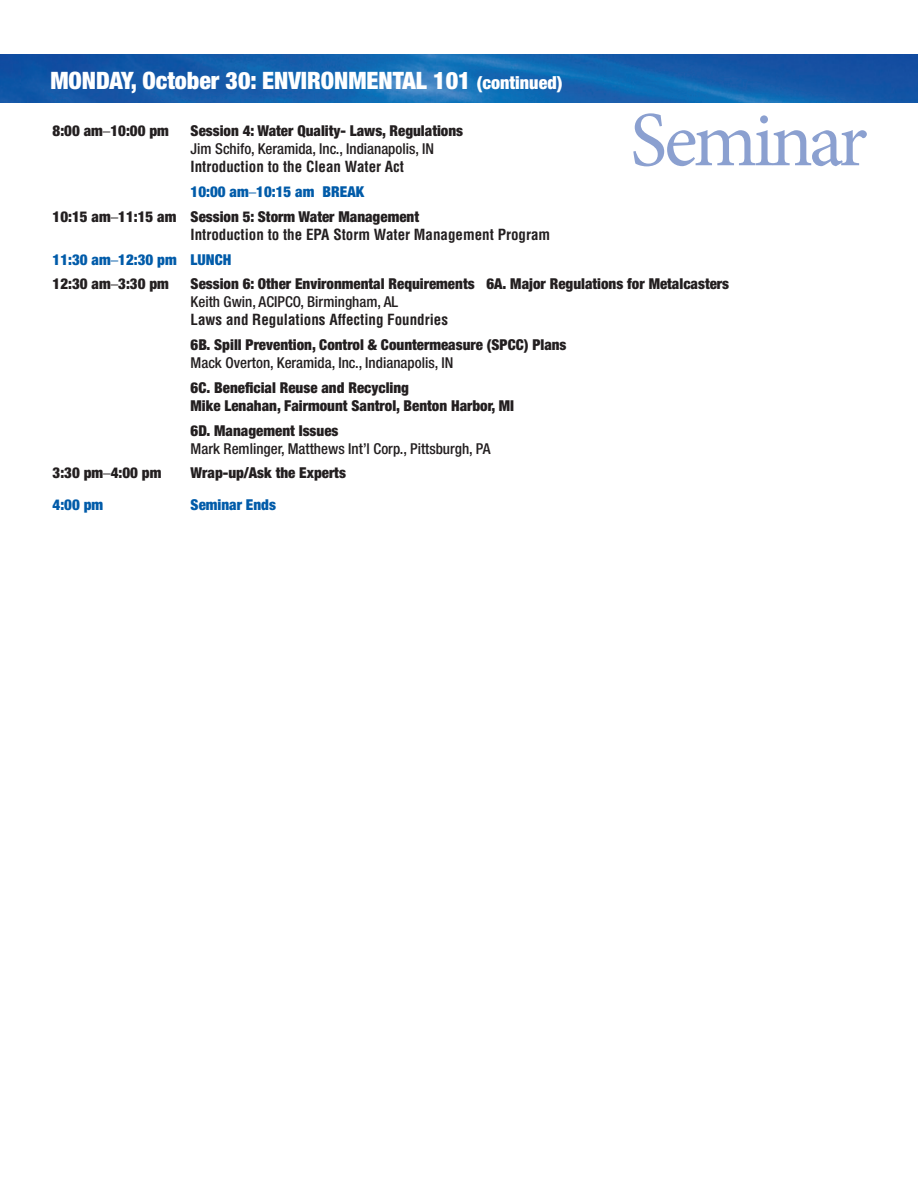
<style>
.page{position:relative;width:918px;height:1188px;background:#fff}
.page>*{position:absolute;margin:0;border:0;box-sizing:border-box;transform-origin:0 0}
.t1{font:78px "Minion Pro";letter-spacing:-.05em;color:#8ba0d0}
.t2{font:900 condensed 24px "Helvetica Neue";color:#fff}
.t3{font:900 condensed 15px/24.8px "Helvetica Neue";color:#231f20}
.t4{font:500 condensed 15px "Helvetica Neue";color:#231f20}
.t5{font:700 condensed 15px "Helvetica";color:#231f20}
.t6{font:900 condensed 15px/24.8px "Helvetica Neue";color:#015ba9}
.s1{font-size:18px}
.s2{font-family:"Univers";font-weight:300;font-stretch:normal}
.s3{color:#015ba9}
.s4{font-family:"Univers";font-weight:300;font-stretch:normal;color:#015ba9}
.s5{color:#231f20}
.s6{font-family:"Univers";font-weight:300;font-stretch:normal;color:#231f20}
</style>
<div class="page">
<img style="left:0;top:54px;width:918px;height:49px">
<h2 class="t2" style="left:50px;top:65px;width:513px">MONDAY, October 30: ENVIRONMENTAL 101 <span class="s1">(continued)</span></h2>
<h1 class="t1" style="left:630px;top:88px;width:239px">Seminar</h1>
<p class="t3" style="left:53px;top:118px;width:118px">8:00 am<span class="s2">–</span>10:00 pm</p>
<p class="t3" style="left:191px;top:118px;width:274px">Session 4: Water Quality- Laws, Regulations</p>
<p class="t4" style="left:191px;top:140px;width:245px">Jim Schifo, Keramida, Inc., Indianapolis, IN</p>
<p class="t5" style="left:191px;top:158px;width:215px">Introduction to the Clean Water Act</p>
<p class="t3" style="left:53px;top:179px;width:368px;text-indent:138px"><span class="s3">10:00 am</span><span class="s4">–</span><span class="s3">10:15 am BREAK<br></span>10:15 am<span class="s2">–</span>11:15 am Session 5: Storm Water Management</p>
<p class="t5" style="left:191px;top:225px;width:361px">Introduction to the EPA Storm Water Management Program</p>
<p class="t6" style="left:53px;top:247px;width:180px">11:30 am<span class="s2">–</span>12:30 pm LUNCH<br><span class="s5">12:30 am</span><span class="s6">–</span><span class="s5">3:30 pm</span></p>
<p class="t3" style="left:191px;top:271px;width:540px">Session 6: Other Environmental Requirements 6A. Major Regulations for Metalcasters</p>
<p class="t4" style="left:191px;top:293px;width:209px">Keith Gwin, ACIPCO, Birmingham, AL</p>
<p class="t5" style="left:191px;top:311px;width:259px">Laws and Regulations Affecting Foundries</p>
<p class="t3" style="left:191px;top:332px;width:377px">6B. Spill Prevention, Control &amp; Countermeasure (SPCC) Plans</p>
<p class="t4" style="left:191px;top:354px;width:264px">Mack Overton, Keramida, Inc., Indianapolis, IN</p>
<p class="t3" style="left:191px;top:378px;width:325px;line-height:18px">6C. Beneficial Reuse and Recycling<br>Mike Lenahan, Fairmount Santrol, Benton Harbor, MI</p>
<p class="t3" style="left:191px;top:418px;width:149px">6D. Management Issues</p>
<p class="t4" style="left:191px;top:439px;width:302px">Mark Remlinger, Matthews Int’l Corp., Pittsburgh, PA</p>
<p class="t3" style="left:53px;top:460px;width:110px">3:30 pm<span class="s2">–</span>4:00 pm</p>
<p class="t3" style="left:191px;top:460px;width:157px">Wrap-up/Ask the Experts</p>
<p class="t6" style="left:53px;top:492px;width:52px">4:00 pm</p>
<p class="t6" style="left:191px;top:492px;width:87px">Seminar Ends</p>
</div>
